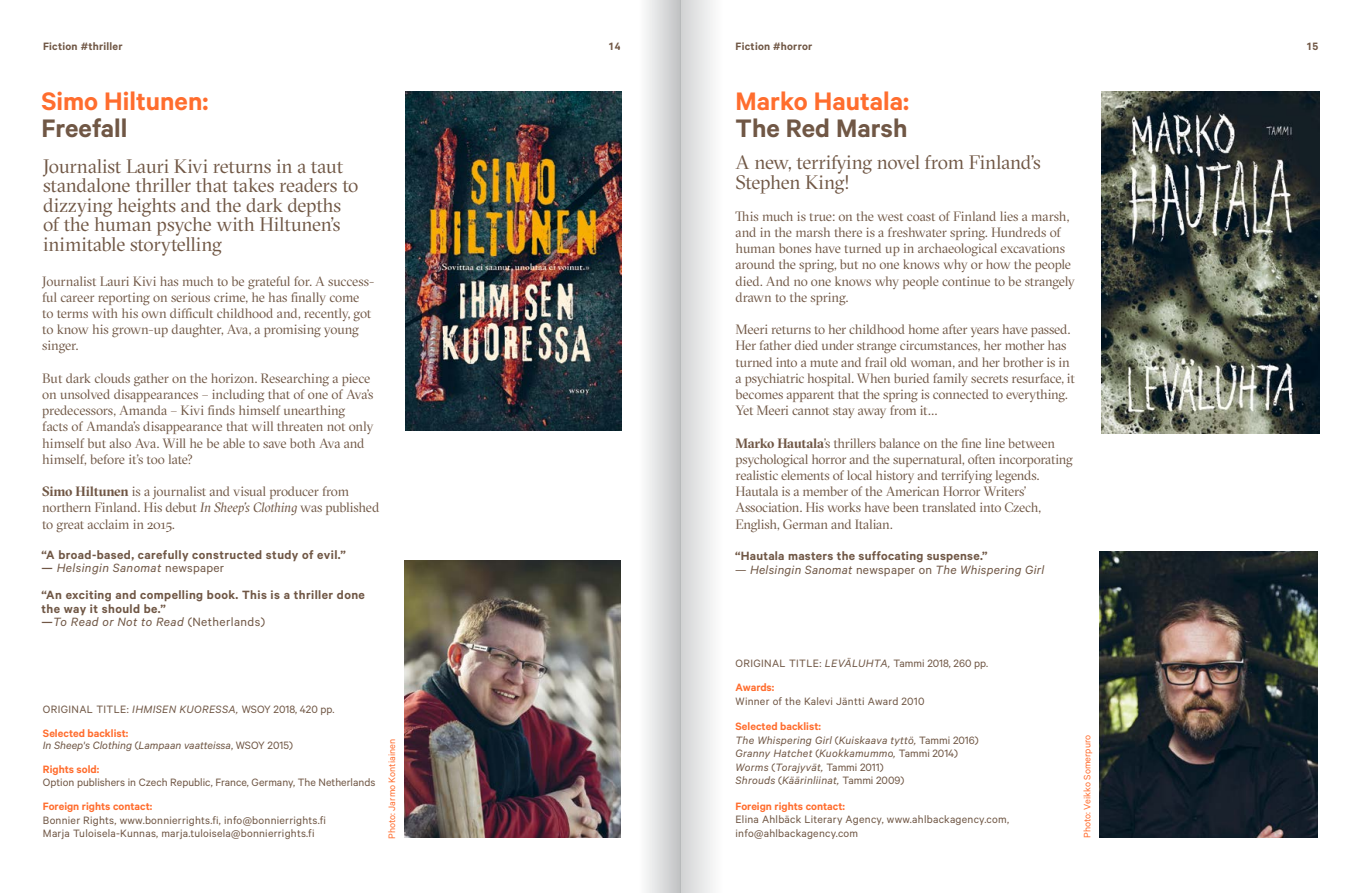
<style>
.page{position:relative;width:1361px;height:893px;background:#fff}
.page>*{position:absolute;margin:0;border:0;box-sizing:border-box;transform-origin:0 0}
.t1{font:600 28.5px "Calibre";color:#ff6d2e}
.t2{font:600 28.5px "Calibre";color:#705745}
.t3{font:19.5px/19.5px "GT Sectra Fine";letter-spacing:-.01em;color:#705745}
.t4{font:13.5px/16.2px "GT Sectra Fine";letter-spacing:-.015em;color:#705745}
.t5{font:600 13.5px/27px "Calibre";letter-spacing:.03em;color:#705745}
.t6{font:italic 13.5px "Calibre";letter-spacing:.02em;color:#705745}
.t7{font:12px/24px "Calibre";letter-spacing:.02em;color:#705745}
.t8{font:italic 12px/13.5px "Calibre";letter-spacing:.02em;color:#705745}
.t9{font:12px "Calibre";color:#705745}
.t10{font:italic 12px/24px "Calibre";color:#705745}
.t11{font:600 12px "Calibre";color:#ff6d2e}
.t12{font:600 12px "Calibre";letter-spacing:.02em;color:#705745}
.t13{font:10.5px "Calibre";color:#ff6d2e}
.s1{font-weight:700}
.s2{font-style:italic}
.s3{font-weight:400;font-style:italic}
.s4{font-weight:400}
.s5{font-weight:600;color:#ff6d2e}
.s6{font-style:normal}
.s7{font-weight:600;font-style:normal;color:#ff6d2e}
</style>
<div class="page">
<div style="left:680px;top:0;width:60px;height:893px;background:linear-gradient(to right,#d5d6d7,#fff)"></div>
<div style="left:621px;top:0;width:59px;height:893px;background:linear-gradient(to right,#fff,#c7c8ca)"></div>
<img style="left:406px;top:91px;width:215px;height:340px">
<img style="left:405px;top:561px;width:216px;height:277px">
<img style="left:1099px;top:551px;width:218px;height:287px">
<img style="left:1101px;top:91px;width:218px;height:342px">
<p class="t12" style="left:43px;top:39px;width:81px">Fiction #thriller</p>
<h1 class="t1" style="left:42px;top:84px;width:168px">Simo Hiltunen:</h1>
<h1 class="t2" style="left:42px;top:111px;width:87px">Freefall</h1>
<h2 class="t3" style="left:43px;top:156px;width:317px">Journalist Lauri Kivi returns in a taut standalone thriller that takes readers to dizzying heights and the dark depths of the human psyche with Hiltunen’s inimitable storytelling</h2>
<p class="t4" style="left:42px;top:273px;width:333px">Journalist Lauri Kivi has much to be grateful for. A success&shy;ful career reporting on serious crime, he has finally come<br>to terms with his own difficult childhood and, recently, got to know his grown-up daughter, Ava, a promising young singer.</p>
<p class="t4" style="left:42px;top:370px;width:333px">But dark clouds gather on the horizon. Researching a piece on unsolved disappearances – including that of one of Ava’s predecessors, Amanda – Kivi finds himself unearthing facts of Amanda's disappearance that will threaten not only himself but also Ava. Will he be able to save both Ava and himself, before it’s too late?</p>
<p class="t4" style="left:42px;top:483px;width:339px"><span class="s1">Simo Hiltunen</span> is a journalist and visual producer from northern Finland. His debut <span class="s2">In Sheep’s Clothing</span> was published to great acclaim in 2015.</p>
<p class="t5" style="left:42px;top:541px;width:306px">“A broad-based, carefully constructed study of evil.”</p>
<p class="t5" style="left:42px;top:554px;width:325px">— <span class="s3">Helsingin Sanomat</span> <span class="s4">newspaper<br></span>“An exciting and compelling book. This is a thriller done</p>
<p class="t5" style="left:42px;top:601px;width:225px;line-height:13.5px">the way it should be.”<br>—<span class="s3">To Read or Not to Read</span> <span class="s4">(Netherlands)</span></p>
<p class="t7" style="left:43px;top:697px;width:293px">ORIGINAL TITLE: <span class="s2">IHMISEN KUORESSA,</span> WSOY 2018, 420 pp.<br><span class="s5">Selected backlist:</span></p>
<p class="t10" style="left:43px;top:733px;width:251px">In Sheep's Clothing <span class="s6">(</span>Lampaan vaatteissa<span class="s6">, WSOY 2015)<br></span><span class="s7">Rights sold:</span></p>
<p class="t9" style="left:43px;top:776px;width:334px">Option publishers in Czech Republic, France, Germany, The Netherlands</p>
<p class="t11" style="left:43px;top:800px;width:111px">Foreign rights contact:</p>
<p class="t7" style="left:43px;top:813px;width:284px;line-height:13.5px">Bonnier Rights, www.bonnierrights.fi, info@bonnierrights.fi<br>Marja Tuloisela-Kunnas, marja.tuloisela@bonnierrights.fi</p>
<p class="t13" style="left:386px;top:839px;width:101px;rotate:-90deg">Photo: Jarmo Kontiainen</p>
<p class="t12" style="left:735px;top:39px;width:78px">Fiction #horror</p>
<p class="t12" style="left:609px;top:39px;width:13px">14</p>
<p class="t12" style="left:1307px;top:39px;width:13px">15</p>
<h1 class="t1" style="left:735px;top:84px;width:175px">Marko Hautala:</h1>
<h1 class="t2" style="left:735px;top:111px;width:173px">The Red Marsh</h1>
<h2 class="t3" style="left:735px;top:153px;width:307px">A new, terrifying novel from Finland’s<br>Stephen King!</h2>
<p class="t4" style="left:735px;top:208px;width:341px">This much is true: on the west coast of Finland lies a marsh, and in the marsh there is a freshwater spring. Hundreds of human bones have turned up in archaeological excavations around the spring, but no one knows why or how the people died. And no one knows why people continue to be strangely drawn to the spring.</p>
<p class="t4" style="left:735px;top:321px;width:341px">Meeri returns to her childhood home after years have passed.<br>Her father died under strange circumstances, her mother has turned into a mute and frail old woman, and her brother is in a psychiatric hospital. When buried family secrets resurface, it becomes apparent that the spring is connected to everything.<br>Yet Meeri cannot stay away from it…</p>
<p class="t4" style="left:735px;top:435px;width:339px"><span class="s1">Marko Hautala</span>’s thrillers balance on the fine line between psychological horror and the supernatural, often incorporating realistic elements of local history and terrifying legends.<br>Hautala is a member of the American Horror Writers’ Association. His works have been translated into Czech, English, German and Italian.</p>
<p class="t5" style="left:735px;top:542px;width:254px">“Hautala masters the suffocating suspense.”</p>
<p class="t6" style="left:735px;top:562px;width:311px"><span class="s6">—</span> Helsingin Sanomat <span class="s6">newspaper on</span> The Whispering Girl</p>
<p class="t7" style="left:735px;top:651px;width:254px">ORIGINAL TITLE: <span class="s2">LEVÄLUHTA,</span> Tammi 2018, 260 pp.<br><span class="s5">Awards:</span></p>
<p class="t7" style="left:735px;top:688px;width:190px">Winner of the Kalevi Jäntti Award 2010</p>
<p class="t8" style="left:735px;top:719px;width:245px"><span class="s7">Selected backlist:<br></span>The Whispering Girl <span class="s6">(</span>Kuiskaava tyttö, <span class="s6">Tammi 2016)<br></span>Granny Hatchet <span class="s6">(</span>Kuokkamummo, <span class="s6">Tammi 2014)<br></span>Worms <span class="s6">(</span>Torajyvät, <span class="s6">Tammi 2011)<br></span>Shrouds <span class="s6">(</span>Käärinliinat, <span class="s6">Tammi 2009)</span></p>
<p class="t11" style="left:735px;top:799px;width:111px">Foreign rights contact:</p>
<p class="t7" style="left:735px;top:812px;width:275px;line-height:13.5px">Elina Ahlbäck Literary Agency, www.ahlbackagency.com, info@ahlbackagency.com</p>
<p class="t13" style="left:1081px;top:838px;width:104px;rotate:-90deg">Photo: Veikko Somerpuro</p>
</div>
